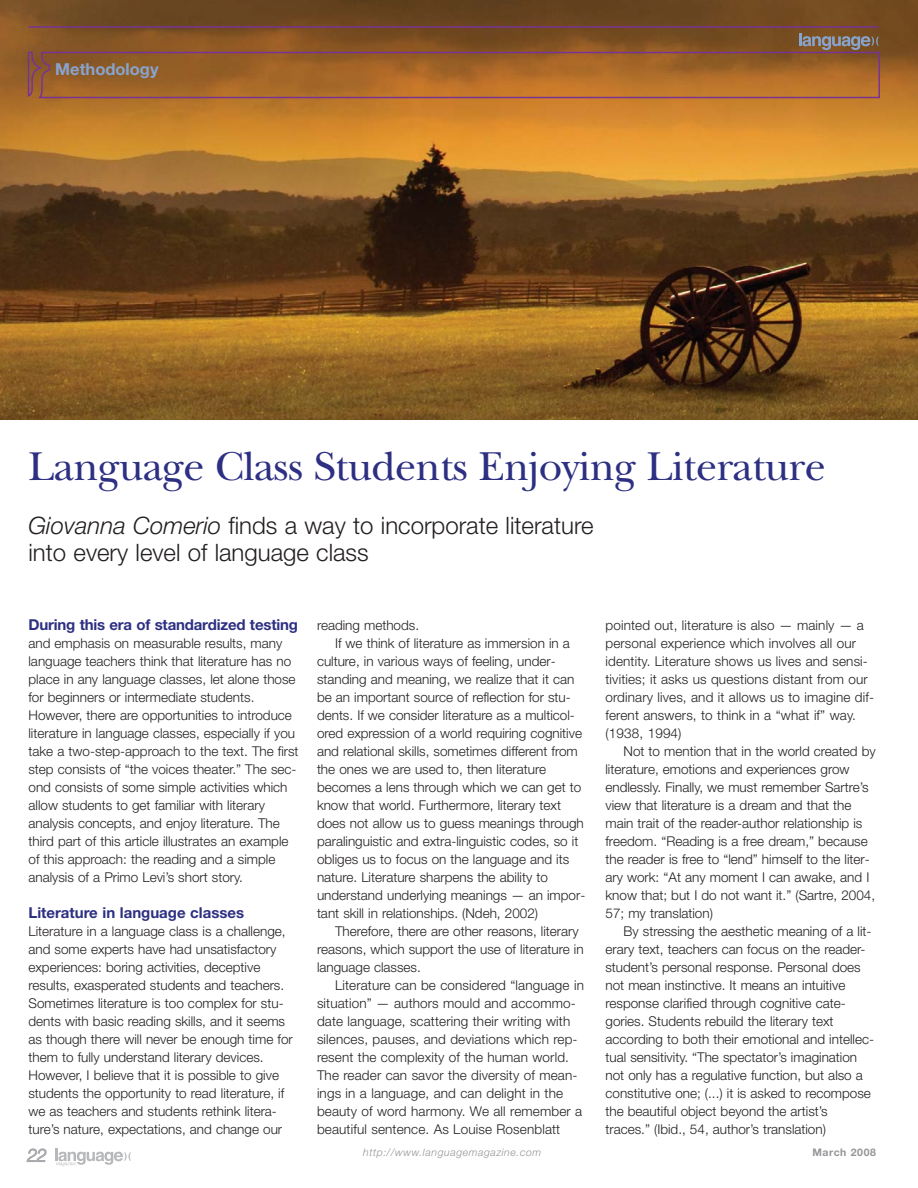
<style>
.page{position:relative;width:918px;height:1188px;background:#fff}
.page>*{position:absolute;margin:0;border:0;box-sizing:border-box;transform-origin:0 0}
.t1{font:42px "New Baskerville";letter-spacing:-.015em;color:#2d2f82}
.t2{font:300 24px/27px "Helvetica Neue";color:#231f20}
.t3{font:italic 300 18px "Helvetica Neue";color:#a7a9ac}
.t4{font:700 16.5px "Helvetica Neue";color:#88a4ce}
.t5{font:700 15px "Helvetica Neue";letter-spacing:-.01em;color:#2d2f82}
.t6{font:300 13.5px/18px "Helvetica Neue";color:#231f20}
.t7{font:italic 300 10.5px "Helvetica Neue";letter-spacing:.055em;color:#939598}
.t8{font:700 10.5px "Helvetica Neue";letter-spacing:.055em;color:#939598}
.s1{font-style:italic}
</style>
<div class="page">
<img style="left:0;top:0;width:918px;height:420px">
<hr style="left:28px;top:26px;width:850px;height:2px;background:#783494">
<svg style="left:27px;top:33px;width:854px;height:66px;background:#995f2d"></svg>
<svg style="left:55px;top:1149px;width:76px;height:17px"></svg>
<p class="t4" style="left:55px;top:63px;width:105px">Methodology</p>
<h1 class="t1" style="left:28px;top:451px;width:799px">Language Class Students Enjoying Literature</h1>
<h2 class="t2" style="left:28px;top:514px;width:567px"><span class="s1">Giovanna Comerio</span> finds a way to incorporate literature into every level of language class</h2>
<p class="t5" style="left:28px;top:619px;width:271px">During this era of standardized testing</p>
<p class="t6" style="left:28px;top:635px;width:272px">and emphasis on measurable results, many language teachers think that literature has no place in any language classes, let alone those for beginners or intermediate students.<br>However, there are opportunities to introduce literature in language classes, especially if you take a two-step-approach to the text. The first step consists of “the voices theater.” The sec&shy;ond consists of some simple activities which allow students to get familiar with literary analysis concepts, and enjoy literature. The third part of this article illustrates an example of this approach: the reading and a simple analysis of a Primo Levi’s short story.</p>
<p class="t5" style="left:28px;top:907px;width:217px">Literature in language classes</p>
<p class="t6" style="left:28px;top:923px;width:266px">Literature in a language class is a challenge, and some experts have had unsatisfactory experiences: boring activities, deceptive results, exasperated students and teachers.<br>Sometimes literature is too complex for stu&shy;dents with basic reading skills, and it seems as though there will never be enough time for them to fully understand literary devices.<br>However, I believe that it is possible to give students the opportunity to read literature, if we as teachers and students rethink litera&shy;ture’s nature, expectations, and change our</p>
<p class="t6" style="left:317px;top:617px;width:104px">reading methods.</p>
<p class="t6" style="left:335px;top:635px;width:236px">If we think of literature as immersion in a</p>
<p class="t6" style="left:317px;top:653px;width:240px">culture, in various ways of feeling, under-</p>
<p class="t6" style="left:317px;top:671px;width:259px">standing and meaning, we realize that it can</p>
<p class="t6" style="left:317px;top:689px;width:255px">be an important source of reflection for stu-</p>
<p class="t6" style="left:317px;top:707px;width:259px">dents. If we consider literature as a multicol-</p>
<p class="t6" style="left:317px;top:725px;width:267px">ored expression of a world requiring cognitive</p>
<p class="t6" style="left:317px;top:743px;width:262px">and relational skills, sometimes different from</p>
<p class="t6" style="left:317px;top:761px;width:231px">the ones we are used to, then literature</p>
<p class="t6" style="left:317px;top:779px;width:266px">becomes a lens through which we can get to</p>
<p class="t6" style="left:317px;top:797px;width:246px">know that world. Furthermore, literary text</p>
<p class="t6" style="left:317px;top:815px;width:268px">does not allow us to guess meanings through</p>
<p class="t6" style="left:317px;top:833px;width:263px">paralinguistic and extra-linguistic codes, so it</p>
<p class="t6" style="left:317px;top:851px;width:254px">obliges us to focus on the language and its</p>
<p class="t6" style="left:317px;top:869px;width:232px">nature. Literature sharpens the ability to</p>
<p class="t6" style="left:317px;top:887px;width:270px">understand underlying meanings — an impor-</p>
<p class="t6" style="left:317px;top:905px;width:223px">tant skill in relationships. (Ndeh, 2002)</p>
<p class="t6" style="left:335px;top:923px;width:245px">Therefore, there are other reasons, literary</p>
<p class="t6" style="left:317px;top:941px;width:268px">reasons, which support the use of literature in</p>
<p class="t6" style="left:317px;top:959px;width:105px">language classes.</p>
<p class="t6" style="left:335px;top:977px;width:250px">Literature can be considered “language in</p>
<p class="t6" style="left:317px;top:995px;width:260px">situation” — authors mould and accommo-</p>
<p class="t6" style="left:317px;top:1013px;width:255px">date language, scattering their writing with</p>
<p class="t6" style="left:317px;top:1031px;width:262px">silences, pauses, and deviations which rep-</p>
<p class="t6" style="left:317px;top:1049px;width:253px">resent the complexity of the human world.</p>
<p class="t6" style="left:317px;top:1067px;width:262px">The reader can savor the diversity of mean-</p>
<p class="t6" style="left:317px;top:1085px;width:248px">ings in a language, and can delight in the</p>
<p class="t6" style="left:317px;top:1103px;width:267px">beauty of word harmony. We all remember a</p>
<p class="t6" style="left:317px;top:1121px;width:245px">beautiful sentence. As Louise Rosenblatt</p>
<p class="t6" style="left:606px;top:617px;width:270px">pointed out, literature is also — mainly — a personal experience which involves all our identity. Literature shows us lives and sensi&shy;tivities; it asks us questions distant from our ordinary lives, and it allows us to imagine dif&shy;ferent answers, to think in a “what if” way. (1938, 1994)</p>
<p class="t6" style="left:606px;top:743px;width:272px;text-indent:18px">Not to mention that in the world created by literature, emotions and experiences grow endlessly. Finally, we must remember Sartre’s view that literature is a dream and that the main trait of the reader-author relationship is freedom. “Reading is a free dream,” because the reader is free to “lend” himself to the liter&shy;ary work: “At any moment I can awake, and I know that; but I do not want it.” (Sartre, 2004, 57; my translation)</p>
<p class="t6" style="left:606px;top:923px;width:270px;text-indent:18px">By stressing the aesthetic meaning of a lit&shy;erary text, teachers can focus on the reader&shy;student’s personal response. Personal does not mean instinctive. It means an intuitive response clarified through cognitive cate&shy;gories. Students rebuild the literary text according to both their emotional and intellec&shy;tual sensitivity. “The spectator’s imagination not only has a regulative function, but also a constitutive one; (...) it is asked to recompose the beautiful object beyond the artist’s traces.” (Ibid., 54, author’s translation)</p>
<h3 class="t3" style="left:27px;top:1149px;width:21px">22</h3>
<p class="t7" style="left:363px;top:1149px;width:179px">http://www.languagemagazine.com</p>
<p class="t8" style="left:812px;top:1149px;width:65px">March 2008</p>
</div>
